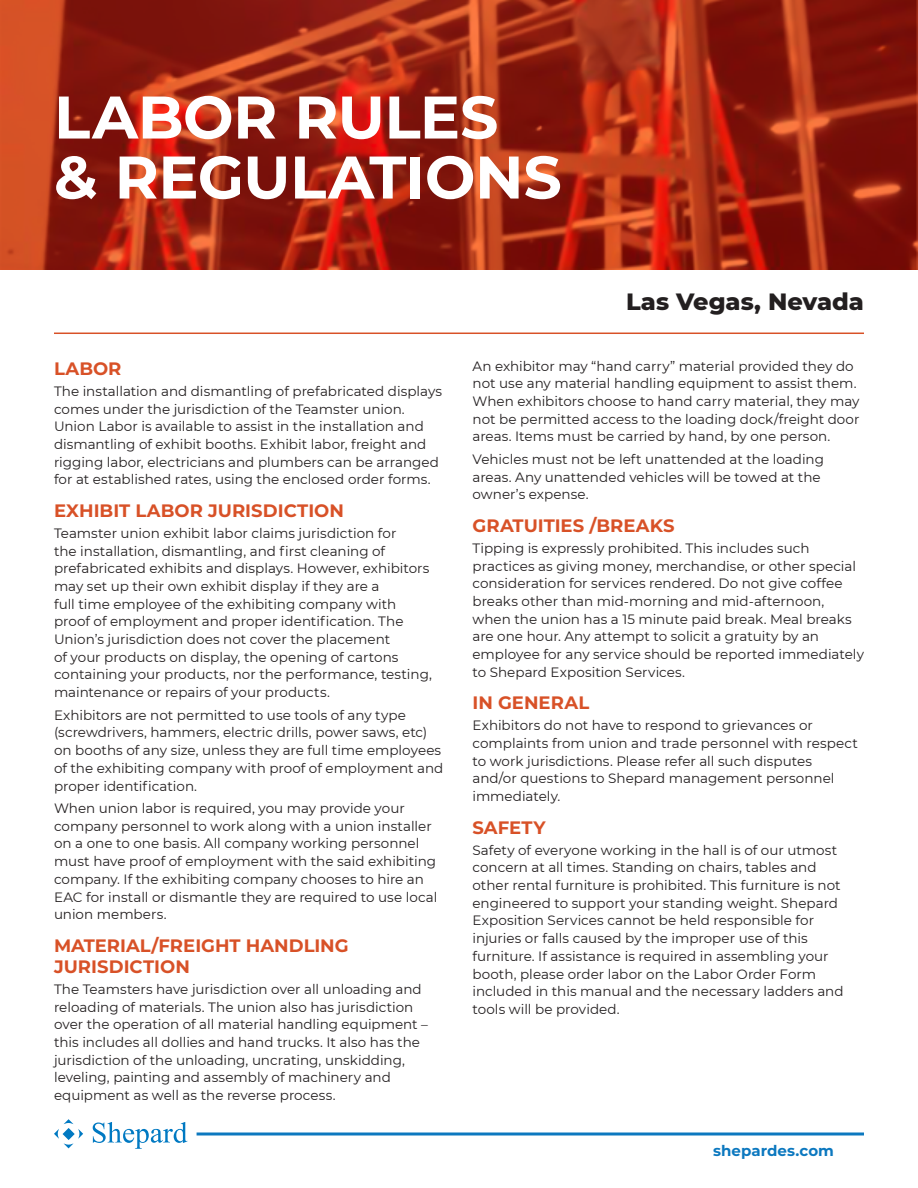
<style>
.page{position:relative;width:918px;height:1188px;background:#fff}
.page>*{position:absolute;margin:0;border:0;box-sizing:border-box;transform-origin:0 0}
.t1{font:700 60px/60px "Montserrat";letter-spacing:-.005em;color:#fff}
.t2{font:800 24px "Montserrat";color:#231f20}
.t3{font:700 18px/21px "Montserrat";color:#d85127}
.t4{font:700 15px "Montserrat";color:#0c78bf}
.AD_Copy{font:13.5px/17.7px "Montserrat";color:#231f20}
.s1{font-weight:500;color:#939598}
</style>
<div class="page">
<svg style="left:54px;top:1119px;width:29px;height:29px"></svg>
<svg style="left:93px;top:1122px;width:94px;height:27px"></svg>
<svg style="left:197px;top:1132px;width:667px;height:4px;background:#4899ce"></svg>
<svg style="left:0;top:0;width:918px;height:270px;background:#9f2613"></svg>
<hr style="left:54px;top:333px;width:810px;height:1px;background:#d85127">
<h1 class="t1" style="left:54px;top:84px;width:509px">LABOR RULES<br>&amp; REGULATIONS</h1>
<h2 class="t2" style="left:626px;top:284px;width:239px">Las Vegas, Nevada</h2>
<h3 class="t3" style="left:54px;top:357px;width:69px">LABOR</h3>
<p class="AD_Copy" style="left:54px;top:382px;width:390px">The installation and dismantling of prefabricated displays comes under the jurisdiction of the Teamster union.<br>Union Labor is available to assist in the installation and dismantling of exhibit booths. Exhibit labor, freight and rigging labor, electricians and plumbers can be arranged for at established rates, using the enclosed order forms.</p>
<h3 class="t3" style="left:54px;top:499px;width:292px">EXHIBIT LABOR JURISDICTION</h3>
<p class="AD_Copy" style="left:54px;top:524px;width:379px">Teamster union exhibit labor claims jurisdiction for<br>the installation, dismantling, and first cleaning of prefabricated exhibits and displays. However, exhibitors may set up their own exhibit display if they are a<br>full time employee of the exhibiting company with proof of employment and proper identification. The Union’s jurisdiction does not cover the placement<br>of your products on display, the opening of cartons containing your products, nor the performance, testing, maintenance or repairs of your products.</p>
<p class="AD_Copy" style="left:54px;top:706px;width:391px">Exhibitors are not permitted to use tools of any type (screwdrivers, hammers, electric drills, power saws, etc) on booths of any size, unless they are full time employees of the exhibiting company with proof of employment and proper identification.</p>
<p class="AD_Copy" style="left:54px;top:799px;width:385px">When union labor is required, you may provide your company personnel to work along with a union installer on a one to one basis. All company working personnel must have proof of employment with the said exhibiting company. If the exhibiting company chooses to hire an EAC for install or dismantle they are required to use local union members.</p>
<h3 class="t3" style="left:54px;top:934px;width:296px">MATERIAL/FREIGHT HANDLING<br>JURISDICTION</h3>
<p class="AD_Copy" style="left:54px;top:980px;width:376px">The Teamsters have jurisdiction over all unloading and reloading of materials. The union also has jurisdiction over the operation of all material handling equipment – this includes all dollies and hand trucks. It also has the jurisdiction of the unloading, uncrating, unskidding, leveling, painting and assembly of machinery and equipment as well as the reverse process.</p>
<p class="AD_Copy" style="left:54px;top:397px;width:374px">Labor rules and regulations can be copied and pasted here. Labor rules and regulations can be copied and pasted here. Labor rules and regulations can be copied and pasted here.</p>
<p class="AD_Copy" style="left:472px;top:356px;width:388px">An exhibitor may “hand carry” material provided they do not use any material handling equipment to assist them.<br>When exhibitors choose to hand carry material, they may not be permitted access to the loading dock/freight door areas. Items must be carried by hand, by one person.</p>
<p class="AD_Copy" style="left:472px;top:450px;width:353px">Vehicles must not be left unattended at the loading areas. Any unattended vehicles will be towed at the owner’s expense.</p>
<h3 class="t3" style="left:472px;top:514px;width:204px">GRATUITIES /BREAKS</h3>
<p class="AD_Copy" style="left:472px;top:539px;width:393px">Tipping is expressly prohibited. This includes such practices as giving money, merchandise, or other special consideration for services rendered. Do not give coffee breaks other than mid-morning and mid-afternoon, when the union has a 15 minute paid break. Meal breaks are one hour. Any attempt to solicit a gratuity by an employee for any service should be reported immediately to Shepard Exposition Services.</p>
<h3 class="t3" style="left:472px;top:692px;width:118px">IN GENERAL</h3>
<p class="AD_Copy" style="left:472px;top:716px;width:387px">Exhibitors do not have to respond to grievances or complaints from union and trade personnel with respect to work jurisdictions. Please refer all such disputes and/or questions to Shepard management personnel immediately.</p>
<h3 class="t3" style="left:472px;top:816px;width:75px">SAFETY</h3>
<p class="AD_Copy" style="left:472px;top:841px;width:373px">Safety of everyone working in the hall is of our utmost concern at all times. Standing on chairs, tables and other rental furniture is prohibited. This furniture is not engineered to support your standing weight. Shepard Exposition Services cannot be held responsible for injuries or falls caused by the improper use of this furniture. If assistance is required in assembling your booth, please order labor on the Labor Order Form included in this manual and the necessary ladders and tools will be provided.</p>
<p class="t4" style="left:707px;top:1140px;width:158px">shepardes.com <span class="s1">| 127</span></p>
<p class="t4" style="left:713px;top:1140px;width:122px">shepardes.com</p>
</div>
